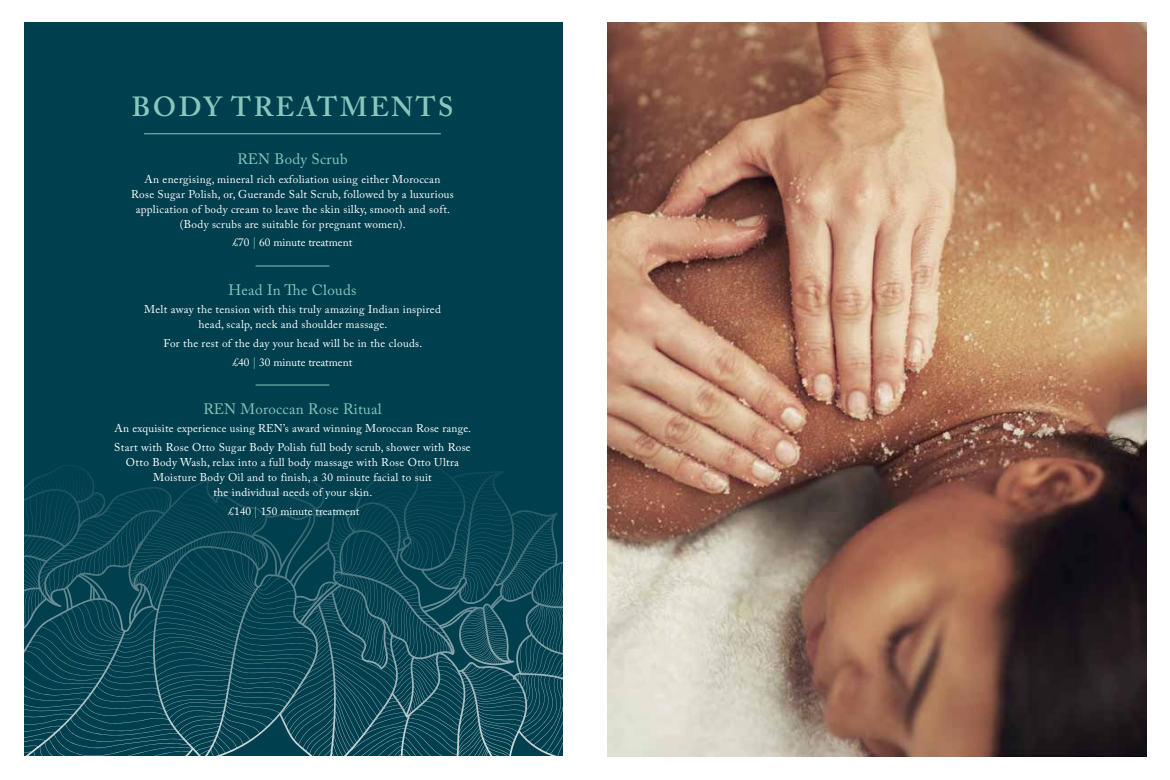
<style>
.page{position:relative;width:1170px;height:780px;background:#fff}
.page>*{position:absolute;margin:0;border:0;box-sizing:border-box;transform-origin:0 0}
.t1{font:600 27.5px "Adobe Caslon Pro";letter-spacing:.09em;color:#87c7bd}
.t2{font:15px "Adobe Caslon Pro";letter-spacing:.02em;color:#87c7bd}
.t3{font:11.25px/15px "Adobe Caslon Pro";letter-spacing:.025em;color:#fff;text-align:center}
.t4{font:11.25px "Adobe Caslon Pro";color:#fff}
.s1{color:#87c7bd}
</style>
<div class="page">
<div style="left:24px;top:23px;width:538px;height:733px;background:#003f4e"></div>
<svg style="left:24px;top:438px;width:539px;height:318px"></svg>
<hr style="left:144px;top:133px;width:297px;height:1px;background:#87c7bd">
<hr style="left:255px;top:265px;width:74px;height:1px;background:#87c7bd">
<hr style="left:255px;top:384px;width:74px;height:1px;background:#87c7bd">
<img style="left:608px;top:22px;width:538px;height:734px">
<h1 class="t1" style="left:132px;top:91px;width:323px">BODY TREATMENTS</h1>
<h2 class="t2" style="left:237px;top:150px;width:112px">REN Body Scrub</h2>
<p class="t3" style="left:131px;top:171px;width:324px">An energising, mineral rich exfoliation using either Moroccan<br>Rose Sugar Polish, or, Guerande Salt Scrub, followed by a luxurious application of body cream to leave the skin silky, smooth and soft. (Body scrubs are suitable for pregnant women).</p>
<p class="t4" style="left:233px;top:236px;width:121px">£70 <span class="s1">|</span> 60 minute treatment</p>
<h2 class="t2" style="left:228px;top:281px;width:129px">Head In The Clouds</h2>
<p class="t3" style="left:144px;top:302px;width:298px">Melt away the tension with this truly amazing Indian inspired head, scalp, neck and shoulder massage.</p>
<p class="t3" style="left:163px;top:334px;width:260px;line-height:18.5px">For the rest of the day your head will be in the clouds. £40 <span class="s1">|</span> 30 minute treatment</p>
<h2 class="t2" style="left:203px;top:400px;width:180px">REN Moroccan Rose Ritual</h2>
<p class="t3" style="left:114px;top:419px;width:358px;line-height:18.5px;text-align:left">An exquisite experience using REN’s award winning Moroccan Rose range.<br>Start with Rose Otto Sugar Body Polish full body scrub, shower with Rose</p>
<p class="t3" style="left:126px;top:454px;width:334px">Otto Body Wash, relax into a full body massage with Rose Otto Ultra<br>Moisture Body Oil and to finish, a 30 minute facial to suit<br>the individual needs of your skin.</p>
<p class="t4" style="left:228px;top:504px;width:132px">£140 <span class="s1">|</span> 150 minute treatment</p>
</div>
